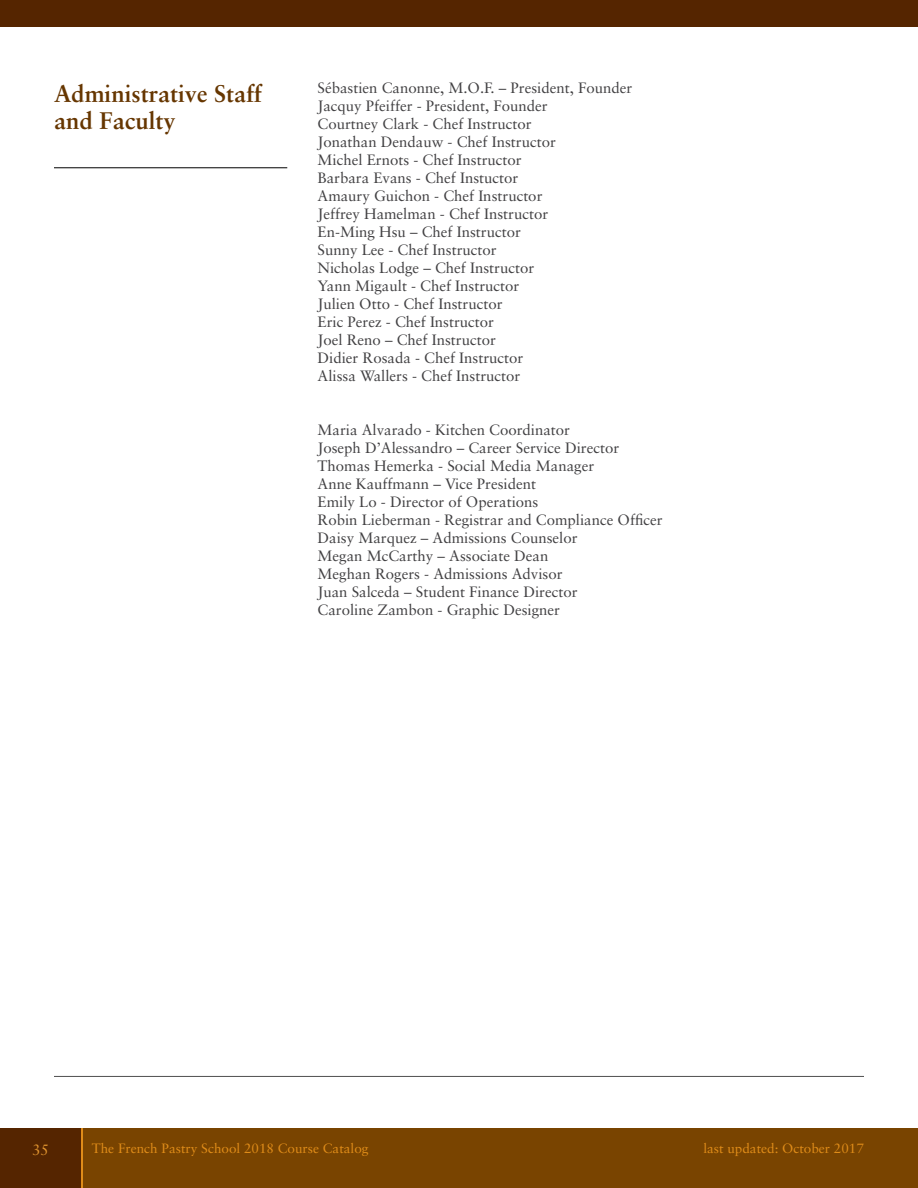
<style>
.page{position:relative;width:918px;height:1188px;background:#fff}
.page>*{position:absolute;margin:0;border:0;box-sizing:border-box;transform-origin:0 0}
.t1{font:700 24px/27px "Sabon LT";color:#663600}
.t2{font:15px/18px "Sabon LT";color:#414042}
.t3{font:15px "Sabon LT";color:#e2952f}
.t4{font:13.5px "Sabon LT";color:#df8c19}
</style>
<div class="page">
<div style="left:0;top:1128px;width:918px;height:60px;background:#794400"></div>
<div style="left:0;top:1128px;width:82px;height:60px;background:#552500"></div>
<hr style="left:81px;top:1128px;width:1px;height:60px;background:#df8c19">
<div style="left:0;top:0;width:918px;height:27px;background:#552500"></div>
<hr style="left:54px;top:1076px;width:810px;height:1px;background:#000">
<hr style="left:54px;top:167px;width:233px;height:1px;background:#000">
<h1 class="t1" style="left:54px;top:79px;width:209px">Administrative Staff and Faculty</h1>
<p class="t2" style="left:318px;top:78px;width:316px">Sébastien Canonne, M.O.F. – President, Founder<br>Jacquy Pfeiffer - President, Founder<br>Courtney Clark - Chef Instructor<br>Jonathan Dendauw - Chef Instructor<br>Michel Ernots - Chef Instructor<br>Barbara Evans - Chef Instuctor<br>Amaury Guichon - Chef Instructor<br>Jeffrey Hamelman - Chef Instructor<br>En-Ming Hsu – Chef Instructor<br>Sunny Lee - Chef Instructor<br>Nicholas Lodge – Chef Instructor<br>Yann Migault - Chef Instructor<br>Julien Otto - Chef Instructor<br>Eric Perez - Chef Instructor<br>Joel Reno – Chef Instructor<br>Didier Rosada - Chef Instructor<br>Alissa Wallers - Chef Instructor</p>
<p class="t2" style="left:318px;top:420px;width:346px">Maria Alvarado - Kitchen Coordinator<br>Joseph D’Alessandro – Career Service Director Thomas Hemerka - Social Media Manager<br>Anne Kauffmann – Vice President<br>Emily Lo - Director of Operations<br>Robin Lieberman - Registrar and Compliance Officer Daisy Marquez – Admissions Counselor<br>Megan McCarthy – Associate Dean<br>Meghan Rogers - Admissions Advisor<br>Juan Salceda – Student Finance Director<br>Caroline Zambon - Graphic Designer</p>
<p class="t3" style="left:32px;top:1140px;width:18px">35</p>
<p class="t4" style="left:92px;top:1141px;width:278px">The French Pastry School 2018 Course Catalog</p>
<p class="t4" style="left:703px;top:1141px;width:162px">last updated: October 2017</p>
</div>
